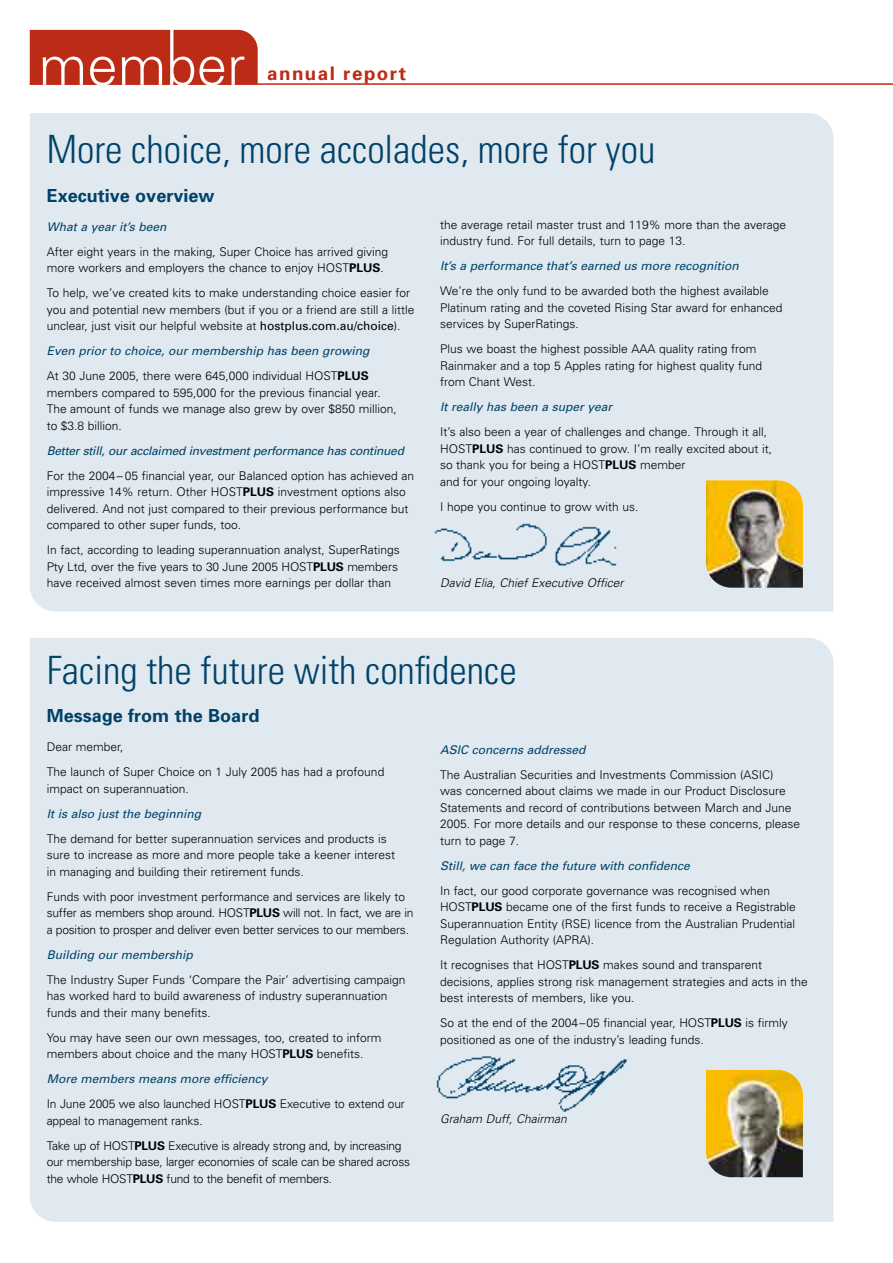
<style>
.page{position:relative;width:893px;height:1263px;background:#fff}
.page>*{position:absolute;margin:0;border:0;box-sizing:border-box;transform-origin:0 0}
.t1{font:300 condensed 39px "Univers";color:#004268}
.t2{font:700 18.75px "Univers";letter-spacing:.08em;color:#bc2b16}
.t3{font:700 18px "Univers";color:#004268}
.t4{font:300 12px/16.5px "Univers";color:#000}
.t5{font:300 12px/16.5px "Univers";letter-spacing:-.02em;color:#000}
.t6{font:italic 12px/25px "Univers";color:#004268}
.t7{font:italic 12px "Univers";letter-spacing:-.02em;color:#004268}
.t8{font:italic 300 12px "Univers";color:#000}
.s1{font-weight:700}
.s2{font-weight:400}
.s3{font-weight:300;font-style:normal;color:#000}
.s4{font-weight:700;font-style:normal;color:#000}
.s5{font-weight:400;font-style:italic;color:#004268}
</style>
<div class="page">
<hr style="left:30px;top:83px;width:863px;height:2px;background:#bc2b16">
<svg style="left:30px;top:29px;width:228px;height:56px;background:#c64c3a"></svg>
<div style="left:30px;top:638px;width:803px;height:584px;background:#e0e9f0"></div>
<div style="left:30px;top:113px;width:803px;height:498px;background:#e0e9f0"></div>
<img style="left:433px;top:522px;width:186px;height:47px">
<img style="left:706px;top:1070px;width:97px;height:107px">
<img style="left:706px;top:480px;width:97px;height:108px">
<img style="left:420px;top:1034px;width:225px;height:100px">
<h2 class="t2" style="left:267px;top:61px;width:140px">annual report</h2>
<h1 class="t1" style="left:47px;top:126px;width:610px">More choice, more accolades, more for you</h1>
<h3 class="t3" style="left:47px;top:184px;width:169px">Executive overview</h3>
<p class="t6" style="left:47px;top:214px;width:121px">What a year it’s been</p>
<p class="t4" style="left:47px;top:243px;width:343px">After eight years in the making, Super Choice has arrived giving more workers and employers the chance to enjoy HOST<span class="s1">PLUS</span>.</p>
<p class="t4" style="left:47px;top:284px;width:369px">To help, we’ve created kits to make understanding choice easier for you and potential new members (but if you or a friend are still a little unclear, just visit our helpful website at <span class="s2">hostplus.com.au/choice</span>).</p>
<p class="t6" style="left:47px;top:338px;width:324px">Even prior to choice, our membership has been growing<br><span class="s3">At 30 June 2005, there were 645,000 individual HOST</span><span class="s4">PLUS</span></p>
<p class="t4" style="left:47px;top:384px;width:352px">members compared to 595,000 for the previous financial year.<br>The amount of funds we manage also grew by over $850 million, to $3.8 billion.</p>
<p class="t7" style="left:47px;top:443px;width:359px">Better still, our acclaimed investment performance has continued</p>
<p class="t4" style="left:47px;top:467px;width:369px">For the 2004– 05 financial year, our Balanced option has achieved an impressive 14% return. Other HOST<span class="s1">PLUS</span> investment options also delivered. And not just compared to their previous performance but compared to other super funds, too.</p>
<p class="t4" style="left:47px;top:541px;width:355px">In fact, according to leading superannuation analyst, SuperRatings<br>Pty Ltd, over the five years to 30 June 2005 HOST<span class="s1">PLUS</span> members have received almost seven times more earnings per dollar than</p>
<p class="t4" style="left:440px;top:216px;width:348px">the average retail master trust and 119% more than the average industry fund. For full details, turn to page 13.</p>
<p class="t6" style="left:440px;top:253px;width:300px">It’s a performance that’s earned us more recognition</p>
<p class="t4" style="left:440px;top:282px;width:344px">We’re the only fund to be awarded both the highest available<br>Platinum rating and the coveted Rising Star award for enhanced services by SuperRatings.</p>
<p class="t4" style="left:440px;top:340px;width:324px">Plus we boast the highest possible AAA quality rating from<br>Rainmaker and a top 5 Apples rating for highest quality fund from Chant West.</p>
<p class="t6" style="left:440px;top:394px;width:174px">It really has been a super year</p>
<p class="t4" style="left:440px;top:423px;width:334px">It’s also been a year of challenges and change. Through it all, HOST<span class="s1">PLUS</span> has continued to grow. I’m really excited about it, so thank you for being a HOST<span class="s1">PLUS</span> member<br>and for your ongoing loyalty.</p>
<p class="t4" style="left:440px;top:498px;width:200px">I hope you continue to grow with us.</p>
<p class="t8" style="left:440px;top:576px;width:185px">David Elia, Chief Executive Officer</p>
<h1 class="t1" style="left:47px;top:646px;width:471px">Facing the future with confidence</h1>
<h3 class="t3" style="left:47px;top:704px;width:214px">Message from the Board</h3>
<p class="t4" style="left:47px;top:734px;width:339px;line-height:25px">Dear member,<br>The launch of Super Choice on 1 July 2005 has had a profound</p>
<p class="t4" style="left:47px;top:780px;width:144px">impact on superannuation.</p>
<p class="t6" style="left:47px;top:801px;width:156px">It is also just the beginning</p>
<p class="t4" style="left:47px;top:830px;width:350px">The demand for better superannuation services and products is sure to increase as more and more people take a keener interest in managing and building their retirement funds.</p>
<p class="t5" style="left:47px;top:888px;width:368px">Funds with poor investment performance and services are likely to suffer as members shop around. HOST<span class="s1">PLUS</span> will not. In fact, we are in a position to prosper and deliver even better services to our members.</p>
<p class="t6" style="left:47px;top:942px;width:148px">Building our membership</p>
<p class="t4" style="left:47px;top:971px;width:360px">The Industry Super Funds ‘Compare the Pair’ advertising campaign has worked hard to build awareness of industry superannuation funds and their many benefits.</p>
<p class="t4" style="left:47px;top:1029px;width:336px">You may have seen our own messages, too, created to inform members about choice and the many HOST<span class="s1">PLUS</span> benefits.</p>
<p class="t4" style="left:47px;top:1066px;width:360px;line-height:25px"><span class="s5">More members means more efficiency<br></span>In June 2005 we also launched HOST<span class="s1">PLUS</span> Executive to extend our</p>
<p class="t5" style="left:47px;top:1107px;width:356px;line-height:25px">appeal to management ranks.<br>Take up of HOST<span class="s1">PLUS</span> Executive is already strong and, by increasing</p>
<p class="t5" style="left:47px;top:1153px;width:365px">our membership base, larger economies of scale can be shared across the whole HOST<span class="s1">PLUS</span> fund to the benefit of members.</p>
<p class="t6" style="left:440px;top:736px;width:147px">ASIC concerns addressed</p>
<p class="t4" style="left:440px;top:766px;width:362px">The Australian Securities and Investments Commission (ASIC)<br>was concerned about claims we made in our Product Disclosure Statements and record of contributions between March and June 2005. For more details and our response to these concerns, please turn to page 7.</p>
<p class="t6" style="left:440px;top:852px;width:251px">Still, we can face the future with confidence</p>
<p class="t4" style="left:440px;top:882px;width:357px">In fact, our good corporate governance was recognised when HOST<span class="s1">PLUS</span> became one of the first funds to receive a Registrable Superannuation Entity (RSE) licence from the Australian Prudential Regulation Authority (APRA).</p>
<p class="t4" style="left:440px;top:956px;width:369px">It recognises that HOST<span class="s1">PLUS</span> makes sound and transparent decisions, applies strong risk management strategies and acts in the best interests of members, like you.</p>
<p class="t4" style="left:440px;top:1014px;width:349px">So at the end of the 2004–05 financial year, HOST<span class="s1">PLUS</span> is firmly positioned as one of the industry’s leading funds.</p>
<p class="t8" style="left:440px;top:1111px;width:128px">Graham Duff, Chairman</p>
</div>
